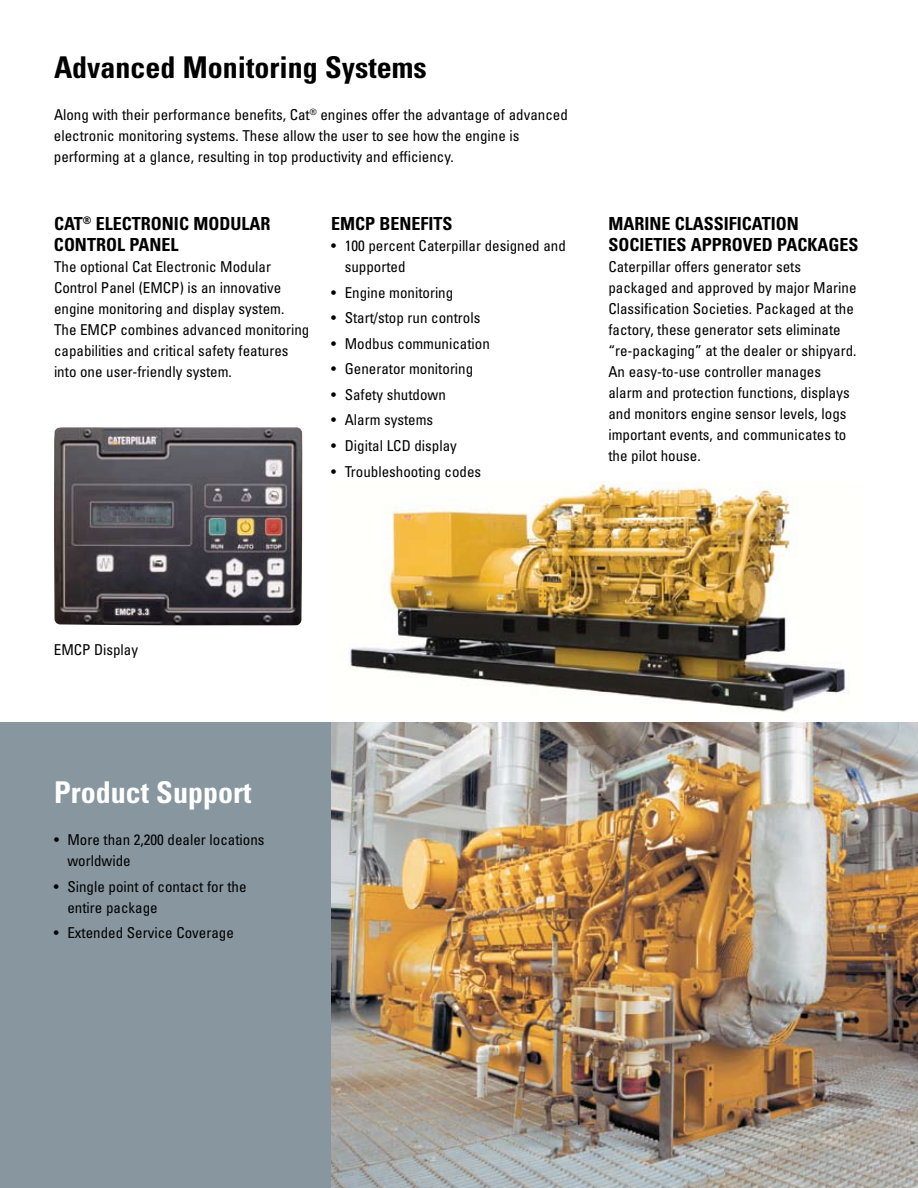
<style>
.page{position:relative;width:918px;height:1188px;background:#fff}
.page>*{position:absolute;margin:0;border:0;box-sizing:border-box;transform-origin:0 0}
.t1{font:700 condensed 30px "Univers";color:#000}
.t2{font:700 condensed 30px "Univers";color:#fff}
.t3{font:700 condensed 18px/21px "Univers";color:#000}
.t4{font:condensed 15px/21px "Univers";color:#000}
</style>
<div class="page">
<div style="left:0;top:722px;width:331px;height:466px;background:#87969f"></div>
<img style="left:54px;top:427px;width:248px;height:198px">
<img style="left:331px;top:722px;width:587px;height:466px">
<img style="left:350px;top:481px;width:495px;height:232px">
<h1 class="t1" style="left:54px;top:49px;width:374px">ADVANCED MONITORING SYSTEMS</h1>
<p class="t4" style="left:54px;top:104px;width:515px">Along with their performance benefits, Cat<sup>®</sup> engines offer the advantage of advanced electronic monitoring systems. These allow the user to see how the engine is performing at a glance, resulting in top productivity and efficiency.</p>
<p class="t3" style="left:54px;top:213px;width:218px">CAT<sup>®</sup> ELECTRONIC MODULAR<br>CONTROL PANEL</p>
<p class="t4" style="left:54px;top:256px;width:257px">The optional Cat Electronic Modular Control Panel (EMCP) is an innovative engine monitoring and display system.<br>The EMCP combines advanced monitoring capabilities and critical safety features into one user-friendly system.</p>
<p class="t3" style="left:331px;top:213px;width:123px">EMCP BENEFITS</p>
<p class="t4" style="left:345px;top:235px;width:223px;text-indent:-13px">• 100 percent Caterpillar designed and supported</p>
<p class="t4" style="left:331px;top:282px;width:124px">• Engine monitoring</p>
<p class="t4" style="left:331px;top:307px;width:151px">• Start/stop run controls</p>
<p class="t4" style="left:331px;top:333px;width:160px">• Modbus communication</p>
<p class="t4" style="left:331px;top:358px;width:144px">• Generator monitoring</p>
<p class="t4" style="left:331px;top:384px;width:116px">• Safety shutdown</p>
<p class="t4" style="left:331px;top:409px;width:104px">• Alarm systems</p>
<p class="t4" style="left:331px;top:435px;width:127px">• Digital LCD display</p>
<p class="t4" style="left:331px;top:461px;width:152px">• Troubleshooting codes</p>
<p class="t3" style="left:608px;top:213px;width:251px">MARINE CLASSIFICATION<br>SOCIETIES APPROVED PACKAGES</p>
<p class="t4" style="left:608px;top:256px;width:250px">Caterpillar offers generator sets packaged and approved by major Marine Classification Societies. Packaged at the factory, these generator sets eliminate “re-packaging” at the dealer or shipyard.<br>An easy-to-use controller manages alarm and protection functions, displays and monitors engine sensor levels, logs important events, and communicates to the pilot house.</p>
<p class="t4" style="left:54px;top:639px;width:86px">EMCP Display</p>
<h1 class="t2" style="left:54px;top:774px;width:199px">PRODUCT SUPPORT</h1>
<p class="t4" style="left:67px;top:829px;width:199px;text-indent:-13px">• More than 2,200 dealer locations worldwide</p>
<p class="t4" style="left:67px;top:876px;width:181px;text-indent:-13px">• Single point of contact for the entire package</p>
<p class="t4" style="left:54px;top:922px;width:181px">• Extended Service Coverage</p>
</div>
